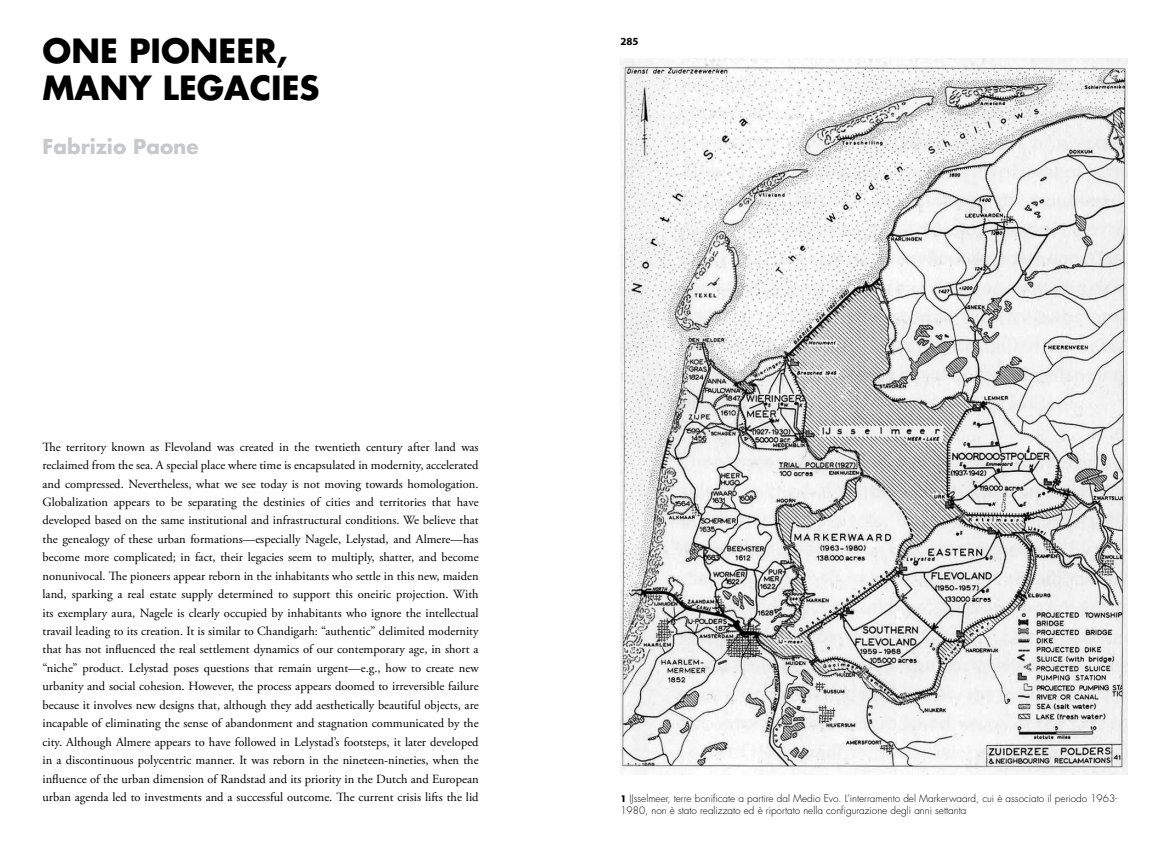
<style>
.page{position:relative;width:1170px;height:851px;background:#fff}
.page>*{position:absolute;margin:0;border:0;box-sizing:border-box;transform-origin:0 0}
.t1{font:700 32.5px/36.9px "Futura Std";color:#000}
.t2{font:700 20px "Futura Std";color:#c7c8ca}
.t3{font:12.5px/18.4px "Adobe Garamond Pro";color:#000;text-align:justify}
.t4{font:700 10.88px "Myriad Pro";color:#000}
.t5{font:300 10px/12px "Futura Std";color:#000}
.s1{font-weight:700;font-size:8.75px}
</style>
<div class="page">
<img style="left:620px;top:58px;width:507px;height:716px">
<h1 class="t1" style="left:43px;top:32px;width:278px">ONE PIONEER,<br>MANY LEGACIES</h1>
<h2 class="t2" style="left:43px;top:133px;width:158px">FABRIZIO PAONE</h2>
<p class="t3" style="left:43px;top:438px;width:437px">The territory known as Flevoland was created in the twentieth century after land was reclaimed from the sea. A special place where time is encapsulated in modernity, accelerated and compressed. Nevertheless, what we see today is not moving towards homologation.<br>Globalization appears to be separating the destinies of cities and territories that have developed based on the same institutional and infrastructural conditions. We believe that the genealogy of these urban formations—especially Nagele, Lelystad, and Almere—has become more complicated; in fact, their legacies seem to multiply, shatter, and become nonunivocal. The pioneers appear reborn in the inhabitants who settle in this new, maiden land, sparking a real estate supply determined to support this oneiric projection. With its exemplary aura, Nagele is clearly occupied by inhabitants who ignore the intellectual travail leading to its creation. It is similar to Chandigarh: “authentic” delimited modernity that has not influenced the real settlement dynamics of our contemporary age, in short a “niche” product. Lelystad poses questions that remain urgent—e.g., how to create new urbanity and social cohesion. However, the process appears doomed to irreversible failure because it involves new designs that, although they add aesthetically beautiful objects, are incapable of eliminating the sense of abandonment and stagnation communicated by the city. Although Almere appears to have followed in Lelystad’s footsteps, it later developed in a discontinuous polycentric manner. It was reborn in the nineteen-nineties, when the influence of the urban dimension of Randstad and its priority in the Dutch and European urban agenda led to investments and a successful outcome. The current crisis lifts the lid</p>
<p class="t4" style="left:620px;top:34px;width:20px">285</p>
<p class="t5" style="left:620px;top:792px;width:498px"><span class="s1">1</span> IJsselmeer, terre bonificate a partire dal Medio Evo. L’interramento del Markerwaard, cui è associato il periodo 1963-<br>1980, non è stato realizzato ed è riportato nella configurazione degli anni settanta</p>
</div>
